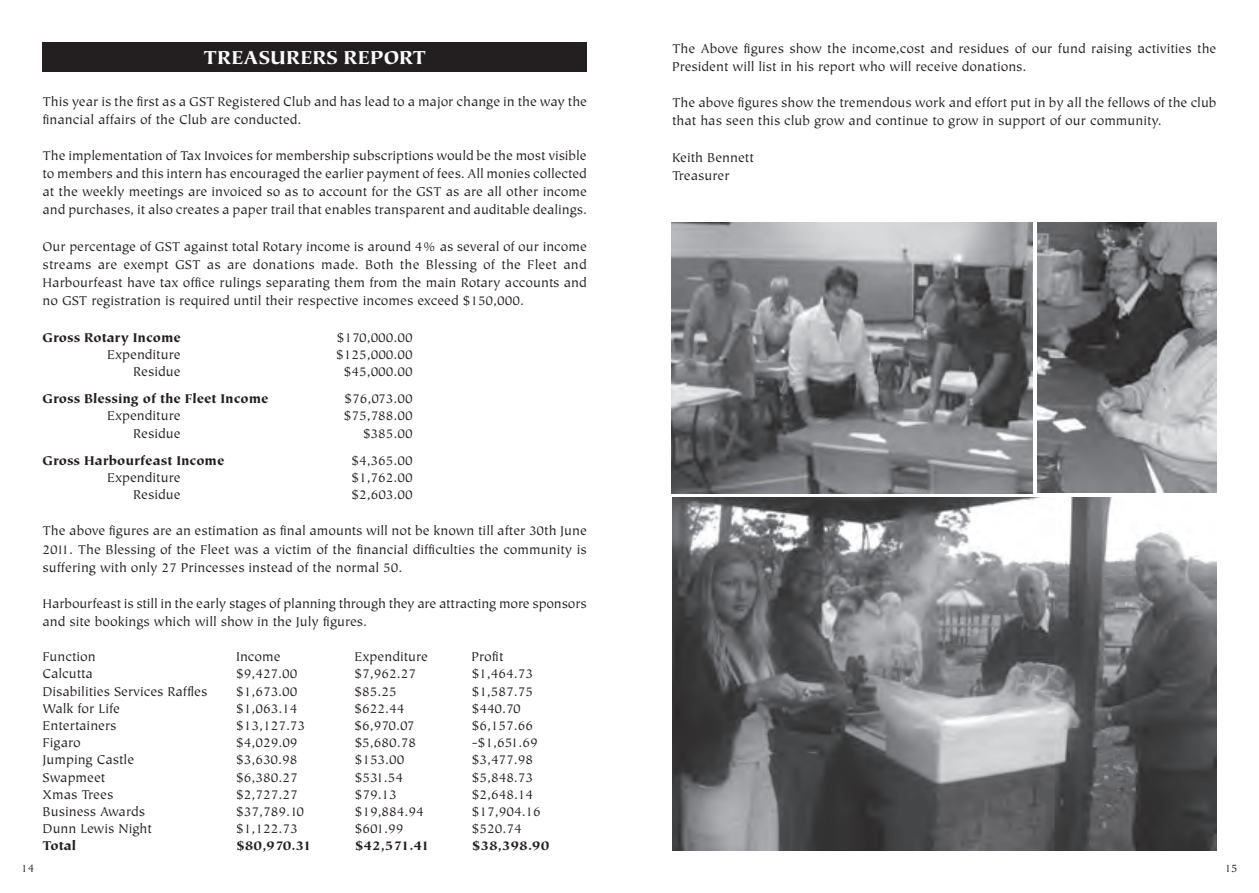
<style>
.page{position:relative;width:1259px;height:893px;background:#fff}
.page>*{position:absolute;margin:0;border:0;box-sizing:border-box;transform-origin:0 0}
.t1{font:900 21px "Tiepolo";color:#fff}
.t2{font:14.25px/18.1px "Tiepolo";color:#231f20}
.t3{font:900 14.25px "Tiepolo";color:#231f20}
.t4{font:12px "Tiepolo";color:#231f20}
</style>
<div class="page">
<div style="left:43px;top:43px;width:544px;height:29px;background:#231f20"></div>
<img style="left:672px;top:497px;width:544px;height:353px">
<img style="left:672px;top:223px;width:361px;height:270px">
<img style="left:1037px;top:223px;width:179px;height:270px">
<h1 class="t1" style="left:204px;top:45px;width:155px">Treasurers Repo</h1>
<h1 class="t1" style="left:399px;top:45px;width:22px">rt</h1>
<p class="t2" style="left:43px;top:93px;width:546px">This year is the first as a GST Registered Club and has lead to a major change in the way the financial affairs of the Club are conducted.</p>
<p class="t2" style="left:43px;top:147px;width:546px;text-align:justify">The implementation of Tax Invoices for membership subscriptions would be the most visible to members and this intern has encouraged the earlier payment of fees. All monies collected at the weekly meetings are invoiced so as to account for the GST as are all other income and purchases, it also creates a paper trail that enables transparent and auditable dealings.</p>
<p class="t2" style="left:43px;top:237px;width:546px;text-align:justify">Our percentage of GST against total Rotary income is around 4% as several of our income streams are exempt GST as are donations made. Both the Blessing of the Fleet and Harbourfeast have tax office rulings separating them from the main Rotary accounts and no GST registration is required until their respective incomes exceed $150,000.</p>
<p class="t3" style="left:43px;top:329px;width:140px">Gross Rotary Income</p>
<p class="t2" style="left:337px;top:329px;width:78px">$170,000.00</p>
<p class="t2" style="left:107px;top:346px;width:75px">Expenditure</p>
<p class="t2" style="left:336px;top:346px;width:78px">$125,000.00</p>
<p class="t2" style="left:133px;top:363px;width:49px">Residue</p>
<p class="t2" style="left:344px;top:363px;width:71px">$45,000.00</p>
<p class="t3" style="left:43px;top:391px;width:227px">Gross Blessing of the Fleet Income</p>
<p class="t2" style="left:344px;top:390px;width:70px">$76,073.00</p>
<p class="t2" style="left:107px;top:407px;width:75px">Expenditure</p>
<p class="t2" style="left:344px;top:407px;width:71px">$75,788.00</p>
<p class="t2" style="left:133px;top:425px;width:49px">Residue</p>
<p class="t2" style="left:363px;top:425px;width:51px">$385.00</p>
<p class="t3" style="left:42px;top:452px;width:183px">Gross Harbourfeast Income</p>
<p class="t2" style="left:351px;top:452px;width:63px">$4,365.00</p>
<p class="t2" style="left:107px;top:469px;width:75px">Expenditure</p>
<p class="t2" style="left:351px;top:469px;width:63px">$1,762.00</p>
<p class="t2" style="left:133px;top:486px;width:49px">Residue</p>
<p class="t2" style="left:352px;top:486px;width:63px">$2,603.00</p>
<p class="t2" style="left:42px;top:522px;width:546px;text-align:justify">The above figures are an estimation as final amounts will not be known till after 30th June 2011. The Blessing of the Fleet was a victim of the financial difficulties the community is suffering with only 27 Princesses instead of the normal 50.</p>
<p class="t2" style="left:42px;top:595px;width:545px">Harbourfeast is still in the early stages of planning through they are attracting more sponsors and site bookings which will show in the July figures.</p>
<p class="t2" style="left:42px;top:648px;width:55px">Function</p>
<p class="t2" style="left:236px;top:648px;width:46px">Income</p>
<p class="t2" style="left:354px;top:648px;width:75px">Expenditure</p>
<p class="t2" style="left:471px;top:648px;width:33px">Profit</p>
<p class="t2" style="left:43px;top:665px;width:52px">Calcutta</p>
<p class="t2" style="left:236px;top:665px;width:63px">$9,427.00</p>
<p class="t2" style="left:355px;top:665px;width:63px">$7,962.27</p>
<p class="t2" style="left:472px;top:665px;width:63px">$1,464.73</p>
<p class="t2" style="left:43px;top:683px;width:166px">Disabilities Services Raffles</p>
<p class="t2" style="left:236px;top:683px;width:63px">$1,673.00</p>
<p class="t2" style="left:355px;top:683px;width:44px">$85.25</p>
<p class="t2" style="left:472px;top:683px;width:63px">$1,587.75</p>
<p class="t2" style="left:43px;top:700px;width:79px">Walk for Life</p>
<p class="t2" style="left:236px;top:700px;width:63px">$1,063.14</p>
<p class="t2" style="left:355px;top:700px;width:51px">$622.44</p>
<p class="t2" style="left:472px;top:700px;width:51px">$440.70</p>
<p class="t2" style="left:43px;top:717px;width:75px">Entertainers</p>
<p class="t2" style="left:236px;top:717px;width:71px">$13,127.73</p>
<p class="t2" style="left:355px;top:717px;width:61px">$6,970.07</p>
<p class="t2" style="left:472px;top:717px;width:63px">$6,157.66</p>
<p class="t2" style="left:43px;top:734px;width:40px">Figaro</p>
<p class="t2" style="left:236px;top:734px;width:63px">$4,029.09</p>
<p class="t2" style="left:355px;top:734px;width:63px">$5,680.78</p>
<p class="t2" style="left:472px;top:734px;width:67px">-$1,651.69</p>
<p class="t2" style="left:43px;top:751px;width:93px">Jumping Castle</p>
<p class="t2" style="left:236px;top:751px;width:63px">$3,630.98</p>
<p class="t2" style="left:355px;top:751px;width:51px">$153.00</p>
<p class="t2" style="left:472px;top:751px;width:63px">$3,477.98</p>
<p class="t2" style="left:43px;top:769px;width:64px">Swapmeet</p>
<p class="t2" style="left:236px;top:769px;width:63px">$6,380.27</p>
<p class="t2" style="left:355px;top:769px;width:50px">$531.54</p>
<p class="t2" style="left:472px;top:769px;width:63px">$5,848.73</p>
<p class="t2" style="left:43px;top:786px;width:72px">Xmas Trees</p>
<p class="t2" style="left:236px;top:786px;width:63px">$2,727.27</p>
<p class="t2" style="left:355px;top:786px;width:44px">$79.13</p>
<p class="t2" style="left:472px;top:786px;width:63px">$2,648.14</p>
<p class="t2" style="left:43px;top:803px;width:104px">Business Awards</p>
<p class="t2" style="left:236px;top:803px;width:69px">$37,789.10</p>
<p class="t2" style="left:355px;top:803px;width:71px">$19,884.94</p>
<p class="t2" style="left:472px;top:803px;width:71px">$17,904.16</p>
<p class="t2" style="left:43px;top:820px;width:111px">Dunn Lewis Night</p>
<p class="t2" style="left:236px;top:820px;width:63px">$1,122.73</p>
<p class="t2" style="left:355px;top:820px;width:50px">$601.99</p>
<p class="t2" style="left:472px;top:820px;width:51px">$520.74</p>
<p class="t3" style="left:43px;top:838px;width:35px">Total</p>
<p class="t3" style="left:236px;top:838px;width:77px">$80,970.31</p>
<p class="t3" style="left:355px;top:838px;width:76px">$42,571.41</p>
<p class="t3" style="left:472px;top:838px;width:79px">$38,398.90</p>
<p class="t2" style="left:672px;top:39px;width:546px">The Above figures show the income,cost and residues of our fund raising activities the<br>President will list in his report who will receive donations.</p>
<p class="t2" style="left:672px;top:94px;width:546px">The above figures show the tremendous work and effort put in by all the fellows of the club that has seen this club grow and continue to grow in support of our community.</p>
<p class="t2" style="left:672px;top:149px;width:83px">Keith Bennett<br>Treasurer</p>
<p class="t4" style="left:21px;top:861px;width:14px">14</p>
<p class="t4" style="left:1224px;top:861px;width:14px">15</p>
</div>
